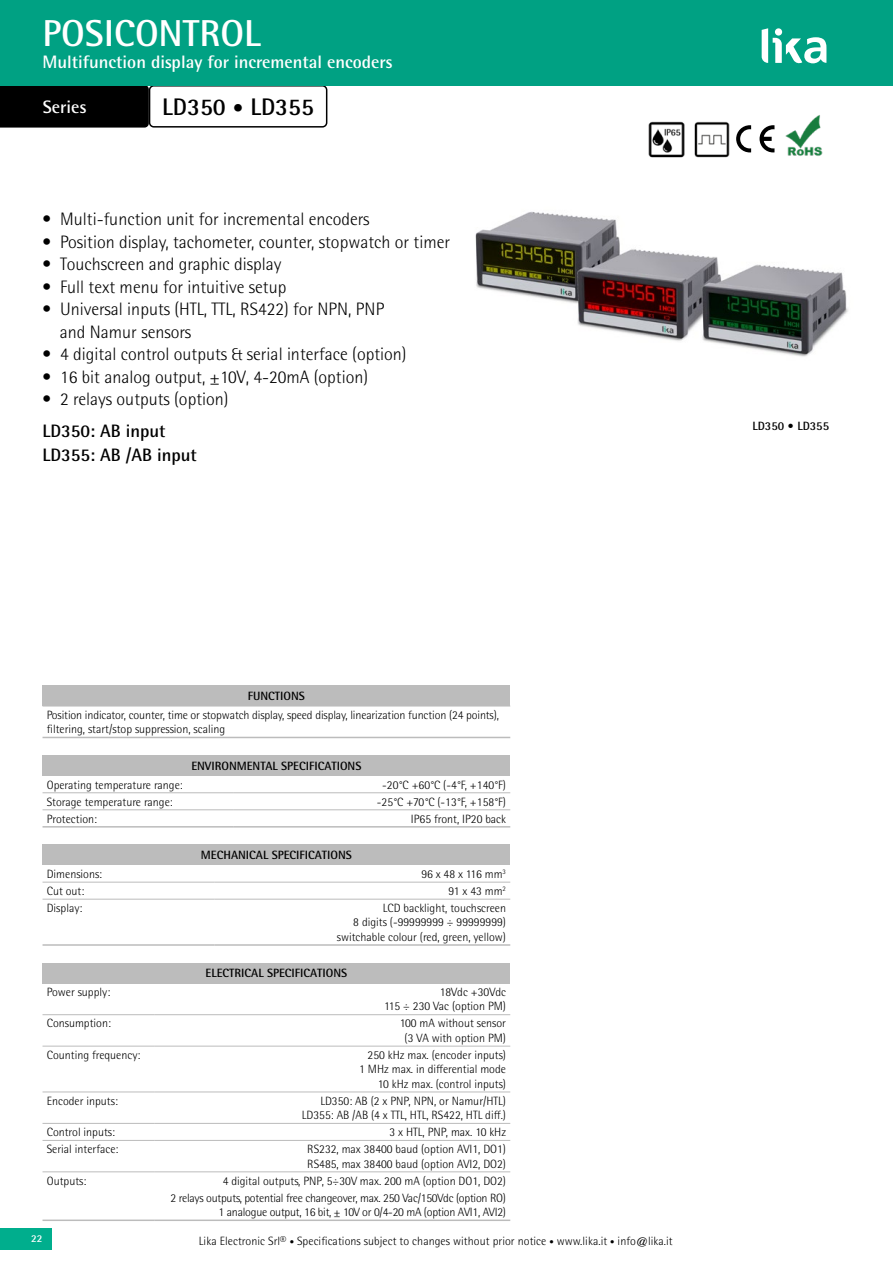
<style>
.page{position:relative;width:893px;height:1263px;background:#fff}
.page>*{position:absolute;margin:0;border:0;box-sizing:border-box;transform-origin:0 0}
.t1{font:700 37.5px "Rotis Semi Sans Pro";color:#fff}
.t2{font:700 24px "Rotis Semi Sans Pro";color:#000}
.t3{font:300 18px/22.5px "Rotis Semi Sans Pro";color:#000}
.t4{font:700 18px "Rotis Semi Sans Pro";color:#fff}
.t5{font:700 18px/24px "Rotis Semi Sans Pro";color:#000}
.t6{font:300 12px/14.4px "Rotis Semi Sans Pro";color:#000;text-align:right}
.t7{font:300 12px/17px "Rotis Semi Sans Pro";letter-spacing:-.02em;color:#000;text-align:right}
.t8{font:700 12px "Rotis Semi Sans Pro";color:#000}
.t9{font:700 10.5px "Rotis Semi Sans Pro";color:#fff}
.s1{font-size:21px}
.s2{font-size:9px}
</style>
<div class="page">
<div style="left:149px;top:85px;width:178px;height:43px;border:2px solid #000;border-radius:4px"></div>
<div style="left:0;top:85px;width:149px;height:43px;background:#000"></div>
<div style="left:0;top:1228px;width:51px;height:21px;background:#00ae8d"></div>
<div style="left:0;top:0;width:893px;height:85px;background:#00a183"></div>
<img style="left:694px;top:121px;width:36px;height:37px">
<img style="left:648px;top:121px;width:37px;height:37px">
<img style="left:475px;top:211px;width:373px;height:146px">
<div style="left:43px;top:844px;width:467px;height:21px;background:#bcbcbc"></div>
<hr style="left:43px;top:882px;width:172px;height:1px;background:#bcbcbc">
<hr style="left:215px;top:882px;width:295px;height:1px;background:#bcbcbc">
<hr style="left:43px;top:899px;width:172px;height:1px;background:#bcbcbc">
<hr style="left:215px;top:899px;width:295px;height:1px;background:#bcbcbc">
<hr style="left:43px;top:944px;width:172px;height:2px;background:#bcbcbc">
<hr style="left:215px;top:944px;width:295px;height:2px;background:#bcbcbc">
<div style="left:43px;top:963px;width:467px;height:20px;background:#bcbcbc"></div>
<hr style="left:43px;top:1014px;width:111px;height:1px;background:#bcbcbc">
<hr style="left:154px;top:1014px;width:356px;height:1px;background:#bcbcbc">
<hr style="left:43px;top:1046px;width:111px;height:1px;background:#bcbcbc">
<hr style="left:154px;top:1046px;width:356px;height:1px;background:#bcbcbc">
<hr style="left:43px;top:1091px;width:111px;height:1px;background:#bcbcbc">
<hr style="left:154px;top:1091px;width:356px;height:1px;background:#bcbcbc">
<hr style="left:43px;top:1123px;width:111px;height:1px;background:#bcbcbc">
<hr style="left:154px;top:1123px;width:356px;height:1px;background:#bcbcbc">
<hr style="left:43px;top:1140px;width:111px;height:1px;background:#bcbcbc">
<hr style="left:154px;top:1140px;width:356px;height:1px;background:#bcbcbc">
<hr style="left:43px;top:1219px;width:111px;height:2px;background:#bcbcbc">
<hr style="left:154px;top:1219px;width:356px;height:2px;background:#bcbcbc">
<hr style="left:43px;top:1171px;width:111px;height:1px;background:#bcbcbc">
<hr style="left:154px;top:1171px;width:356px;height:1px;background:#bcbcbc">
<div style="left:43px;top:755px;width:467px;height:21px;background:#bcbcbc"></div>
<hr style="left:43px;top:792px;width:191px;height:1px;background:#bcbcbc">
<hr style="left:234px;top:792px;width:276px;height:1px;background:#bcbcbc">
<hr style="left:43px;top:809px;width:191px;height:1px;background:#bcbcbc">
<hr style="left:43px;top:826px;width:191px;height:1px;background:#bcbcbc">
<hr style="left:234px;top:809px;width:276px;height:1px;background:#bcbcbc">
<hr style="left:234px;top:826px;width:276px;height:1px;background:#bcbcbc">
<div style="left:43px;top:685px;width:467px;height:21px;background:#bcbcbc"></div>
<hr style="left:43px;top:706px;width:467px;height:1px;background:#bcbcbc">
<hr style="left:43px;top:737px;width:467px;height:1px;background:#bcbcbc">
<svg style="left:762px;top:28px;width:64px;height:36px"></svg>
<img style="left:785px;top:115px;width:38px;height:41px">
<svg style="left:736px;top:125px;width:15px;height:27px"></svg>
<svg style="left:759px;top:125px;width:15px;height:27px"></svg>
<h1 class="t1" style="left:43px;top:10px;width:220px">POSICONTROL</h1>
<h3 class="t4" style="left:43px;top:51px;width:352px">Multifunction display for incremental encoders</h3>
<h3 class="t4" style="left:43px;top:96px;width:45px">Series</h3>
<h2 class="t2" style="left:162px;top:92px;width:153px">LD350 <span class="s1">•</span> LD355</h2>
<h3 class="t3" style="left:43px;top:208px;width:329px">• Multi-function unit for incremental encoders</h3>
<h3 class="t3" style="left:43px;top:231px;width:409px">• Position display, tachometer, counter, stopwatch or timer</h3>
<h3 class="t3" style="left:43px;top:253px;width:241px">• Touchscreen and graphic display</h3>
<h3 class="t3" style="left:43px;top:276px;width:245px">• Full text menu for intuitive setup</h3>
<h3 class="t3" style="left:60px;top:298px;width:326px;text-indent:-17px">• Universal inputs (HTL, TTL, RS422) for NPN, PNP and Namur sensors</h3>
<h3 class="t3" style="left:43px;top:343px;width:365px">• 4 digital control outputs &amp; serial interface (option)</h3>
<h3 class="t3" style="left:43px;top:366px;width:327px">• 16 bit analog output, ±10V, 4-20mA (option)</h3>
<h3 class="t3" style="left:43px;top:388px;width:187px">• 2 relays outputs (option)</h3>
<h3 class="t5" style="left:43px;top:419px;width:156px">LD350: AB input<br>LD355: AB /AB input</h3>
<p class="t8" style="left:752px;top:418px;width:78px">LD350 • LD355</p>
<p class="t8" style="left:248px;top:689px;width:59px">FUNCTIONS</p>
<p class="t6" style="left:47px;top:708px;width:454px;text-align:left">Position indicator, counter, time or stopwatch display, speed display, linearization function (24 points), filtering, start/stop suppression, scaling</p>
<p class="t8" style="left:191px;top:758px;width:171px">ENVIRONMENTAL SPECIFICATIONS</p>
<p class="t6" style="left:47px;top:777px;width:137px">Operating temperature range:</p>
<p class="t6" style="left:382px;top:777px;width:125px">-20°C +60°C (-4°F, +140°F)</p>
<p class="t6" style="left:47px;top:794px;width:127px">Storage temperature range:</p>
<p class="t6" style="left:377px;top:794px;width:131px">-25°C +70°C (-13°F, +158°F)</p>
<p class="t6" style="left:47px;top:811px;width:52px">Protection:</p>
<p class="t6" style="left:411px;top:811px;width:97px">IP65 front, IP20 back</p>
<p class="t8" style="left:201px;top:848px;width:152px">MECHANICAL SPECIFICATIONS</p>
<p class="t6" style="left:47px;top:867px;width:57px">Dimensions:</p>
<p class="t6" style="left:421px;top:867px;width:86px">96 x 48 x 116 mm<sup>3</sup></p>
<p class="t6" style="left:47px;top:884px;width:39px">Cut out:</p>
<p class="t6" style="left:448px;top:884px;width:59px">91 x 43 mm<sup>2</sup></p>
<p class="t6" style="left:47px;top:901px;width:37px">Display:</p>
<p class="t6" style="left:337px;top:901px;width:171px">LCD backlight, touchscreen<br>8 digits (-99999999 ÷ 99999999) switchable colour (red, green, yellow)</p>
<p class="t8" style="left:206px;top:966px;width:143px">ELECTRICAL SPECIFICATIONS</p>
<p class="t6" style="left:47px;top:985px;width:65px">Power supply:</p>
<p class="t6" style="left:384px;top:985px;width:123px">18Vdc +30Vdc<br>115 ÷ 230 Vac (option PM)</p>
<p class="t6" style="left:47px;top:1016px;width:66px">Consumption:</p>
<p class="t6" style="left:400px;top:1016px;width:108px;text-align:center">100 mA without sensor (3 VA with option PM)</p>
<p class="t6" style="left:47px;top:1048px;width:95px">Counting frequency:</p>
<p class="t6" style="left:359px;top:1048px;width:148px">250 kHz max. (encoder inputs)<br>1 MHz max. in differential mode<br>10 kHz max. (control inputs)</p>
<p class="t6" style="left:47px;top:1093px;width:73px">Encoder inputs:</p>
<p class="t6" style="left:302px;top:1093px;width:206px">LD350: AB (2 x PNP, NPN, or Namur/HTL)<br>LD355: AB /AB (4 x TTL, HTL, RS422, HTL diff.)</p>
<p class="t6" style="left:47px;top:1125px;width:70px">Control inputs:</p>
<p class="t6" style="left:390px;top:1125px;width:118px">3 x HTL, PNP, max. 10 kHz</p>
<p class="t6" style="left:47px;top:1142px;width:73px">Serial interface:</p>
<p class="t6" style="left:307px;top:1142px;width:200px;text-align:left">RS232, max 38400 baud (option AVI1, DO1)<br>RS485, max 38400 baud (option AVI2, DO2)</p>
<p class="t6" style="left:47px;top:1173px;width:41px">Outputs:</p>
<p class="t7" style="left:171px;top:1172px;width:337px">4 digital outputs, PNP, 5÷30V max. 200 mA (option DO1, DO2)<br>2 relays outputs, potential free changeover, max. 250 Vac/150Vdc (option RO)</p>
<p class="t7" style="left:219px;top:1204px;width:289px">1 analogue output, 16 bit, ± 10V or 0/4-20 mA (option AVI1, AVI2)</p>
<p class="t9" style="left:31px;top:1232px;width:13px">22</p>
<p class="t6" style="left:199px;top:1234px;width:475px">Lika Electronic Srl<sup>R</sup> <span class="s2">•</span> Specifications subject to changes without prior notice <span class="s2">•</span> www.lika.it <span class="s2">•</span> info@lika.it</p>
</div>
